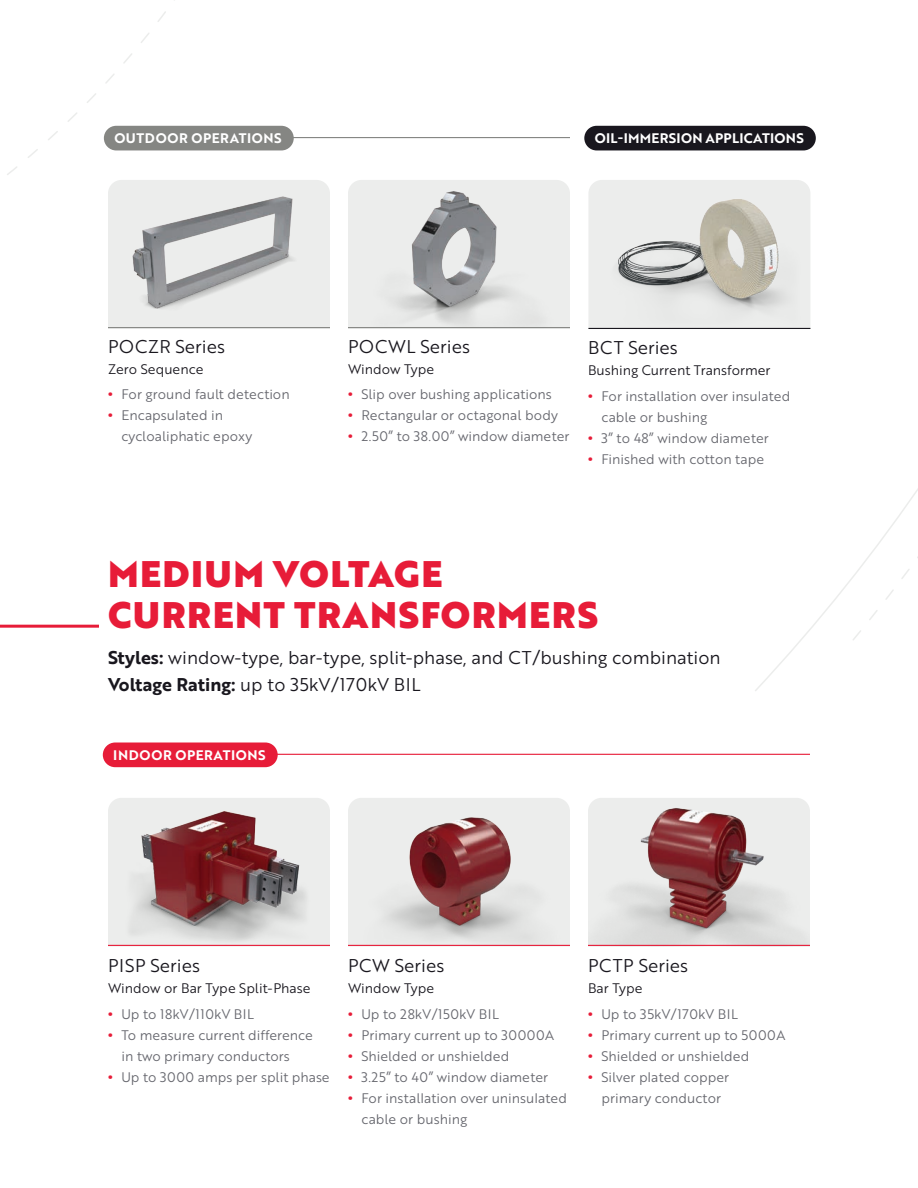
<style>
.page{position:relative;width:918px;height:1188px;background:#fff}
.page>*{position:absolute;margin:0;border:0;box-sizing:border-box;transform-origin:0 0}
.t1{font:36px/41.4px "Brother 1816 Black";letter-spacing:.04em;color:#e71c38}
.t2{font:18px/27px "Brother 1816 Book";color:#19171e}
.t3{font:13.5px/21px "Brother 1816 Book";color:#66676e}
.t4{font:13.5px "Brother 1816 Book";color:#19171e}
.t5{font:13.5px "Brother 1816 Bold";letter-spacing:.04em;color:#fff}
.t6{font:13.5px "Brother 1816 Bold";letter-spacing:.02em;color:#fff}
.s1{font-family:"Brother 1816 Black";color:#e71c38}
.s2{font-family:"Brother 1816 Bold"}
</style>
<div class="page">
<svg style="left:755px;top:327px;width:163px;height:364px"></svg>
<svg style="left:7px;top:0;width:343px;height:175px"></svg>
<div style="left:104px;top:126px;width:190px;height:24px;background:#858683;border-radius:12px"></div>
<hr style="left:288px;top:137px;width:282px;height:1px;background:#858683">
<svg style="left:588px;top:184px;width:222px;height:144px"></svg>
<img style="left:592px;top:180px;width:214px;height:148px">
<hr style="left:588px;top:328px;width:222px;height:1px;background:#19171e">
<div style="left:584px;top:126px;width:232px;height:24px;background:#19171e;border-radius:12px"></div>
<img style="left:108px;top:180px;width:222px;height:149px">
<svg style="left:348px;top:183px;width:222px;height:146px"></svg>
<img style="left:353px;top:180px;width:212px;height:149px">
<hr style="left:108px;top:327px;width:222px;height:1px;background:#858683">
<hr style="left:348px;top:327px;width:222px;height:1px;background:#858683">
<hr style="left:0;top:625px;width:99px;height:3px;background:#e71c38">
<div style="left:103px;top:743px;width:175px;height:24px;background:#e71c38;border-radius:12px"></div>
<hr style="left:275px;top:754px;width:535px;height:1px;background:#e71c38">
<div style="left:108px;top:798px;width:222px;height:149px;background:#ecedec"></div>
<img style="left:121px;top:799px;width:196px;height:146px">
<img style="left:348px;top:798px;width:222px;height:149px">
<img style="left:588px;top:798px;width:222px;height:149px">
<hr style="left:108px;top:945px;width:222px;height:1px;background:#e71c38">
<hr style="left:348px;top:945px;width:222px;height:1px;background:#e71c38">
<hr style="left:588px;top:945px;width:222px;height:1px;background:#e71c38">
<p class="t5" style="left:114px;top:128px;width:169px">OUTDOOR OPERATIONS</p>
<p class="t6" style="left:595px;top:128px;width:211px">OIL-IMMERSION APPLICATIONS</p>
<h2 class="t2" style="left:108px;top:332px;width:118px">POCZR Series</h2>
<p class="t4" style="left:108px;top:359px;width:97px">Zero Sequence</p>
<p class="t3" style="left:108px;top:383px;width:183px"><span class="s1">•</span> For ground fault detection</p>
<p class="t3" style="left:122px;top:404px;width:132px;text-indent:-14px"><span class="s1">•</span> Encapsulated in cycloaliphatic epoxy</p>
<h2 class="t2" style="left:348px;top:332px;width:124px">POCWL Series</h2>
<p class="t4" style="left:348px;top:359px;width:88px">Window Type</p>
<p class="t3" style="left:348px;top:383px;width:205px"><span class="s1">•</span> Slip over bushing applications</p>
<p class="t3" style="left:348px;top:404px;width:212px"><span class="s1">•</span> Rectangular or octagonal body</p>
<p class="t3" style="left:348px;top:425px;width:223px"><span class="s1">•</span> 2.50” to 38.00” window diameter</p>
<h2 class="t2" style="left:588px;top:334px;width:91px">BCT Series</h2>
<p class="t4" style="left:588px;top:361px;width:184px">Bushing Current Transformer</p>
<p class="t3" style="left:602px;top:385px;width:190px;text-indent:-14px"><span class="s1">•</span> For installation over insulated cable or bushing</p>
<p class="t3" style="left:588px;top:427px;width:182px"><span class="s1">•</span> 3” to 48” window diameter</p>
<p class="t3" style="left:588px;top:448px;width:178px"><span class="s1">•</span> Finished with cotton tape</p>
<h1 class="t1" style="left:108px;top:552px;width:492px">MEDIUM VOLTAGE<br>CURRENT TRANSFORMERS</h1>
<h2 class="t2" style="left:108px;top:644px;width:614px"><span class="s2">Styles:</span> window-type, bar-type, split-phase, and CT/bushing combination<br><span class="s2">Voltage Rating:</span> up to 35kV/170kV BIL</h2>
<p class="t5" style="left:113px;top:745px;width:154px">INDOOR OPERATIONS</p>
<h2 class="t2" style="left:108px;top:952px;width:93px">PISP Series</h2>
<p class="t4" style="left:108px;top:978px;width:204px">Window or Bar Type Split-Phase</p>
<p class="t3" style="left:108px;top:1003px;width:148px"><span class="s1">•</span> Up to 18kV/110kV BIL</p>
<p class="t3" style="left:122px;top:1024px;width:193px;text-indent:-14px"><span class="s1">•</span> To measure current difference in two primary conductors</p>
<p class="t3" style="left:108px;top:1066px;width:223px"><span class="s1">•</span> Up to 3000 amps per split phase</p>
<h2 class="t2" style="left:348px;top:952px;width:98px">PCW Series</h2>
<p class="t4" style="left:348px;top:978px;width:88px">Window Type</p>
<p class="t3" style="left:348px;top:1003px;width:153px"><span class="s1">•</span> Up to 28kV/150kV BIL</p>
<p class="t3" style="left:348px;top:1024px;width:208px"><span class="s1">•</span> Primary current up to 30000A</p>
<p class="t3" style="left:348px;top:1045px;width:163px"><span class="s1">•</span> Shielded or unshielded</p>
<p class="t3" style="left:348px;top:1066px;width:202px"><span class="s1">•</span> 3.25” to 40” window diameter</p>
<p class="t3" style="left:362px;top:1087px;width:207px;text-indent:-14px"><span class="s1">•</span> For installation over uninsulated cable or bushing</p>
<h2 class="t2" style="left:588px;top:952px;width:102px">PCTP Series</h2>
<p class="t4" style="left:588px;top:978px;width:56px">Bar Type</p>
<p class="t3" style="left:588px;top:1003px;width:152px"><span class="s1">•</span> Up to 35kV/170kV BIL</p>
<p class="t3" style="left:588px;top:1024px;width:199px"><span class="s1">•</span> Primary current up to 5000A</p>
<p class="t3" style="left:588px;top:1045px;width:163px"><span class="s1">•</span> Shielded or unshielded</p>
<p class="t3" style="left:588px;top:1066px;width:143px;text-align:center"><span class="s1">•</span> Silver plated copper primary conductor</p>
</div>
